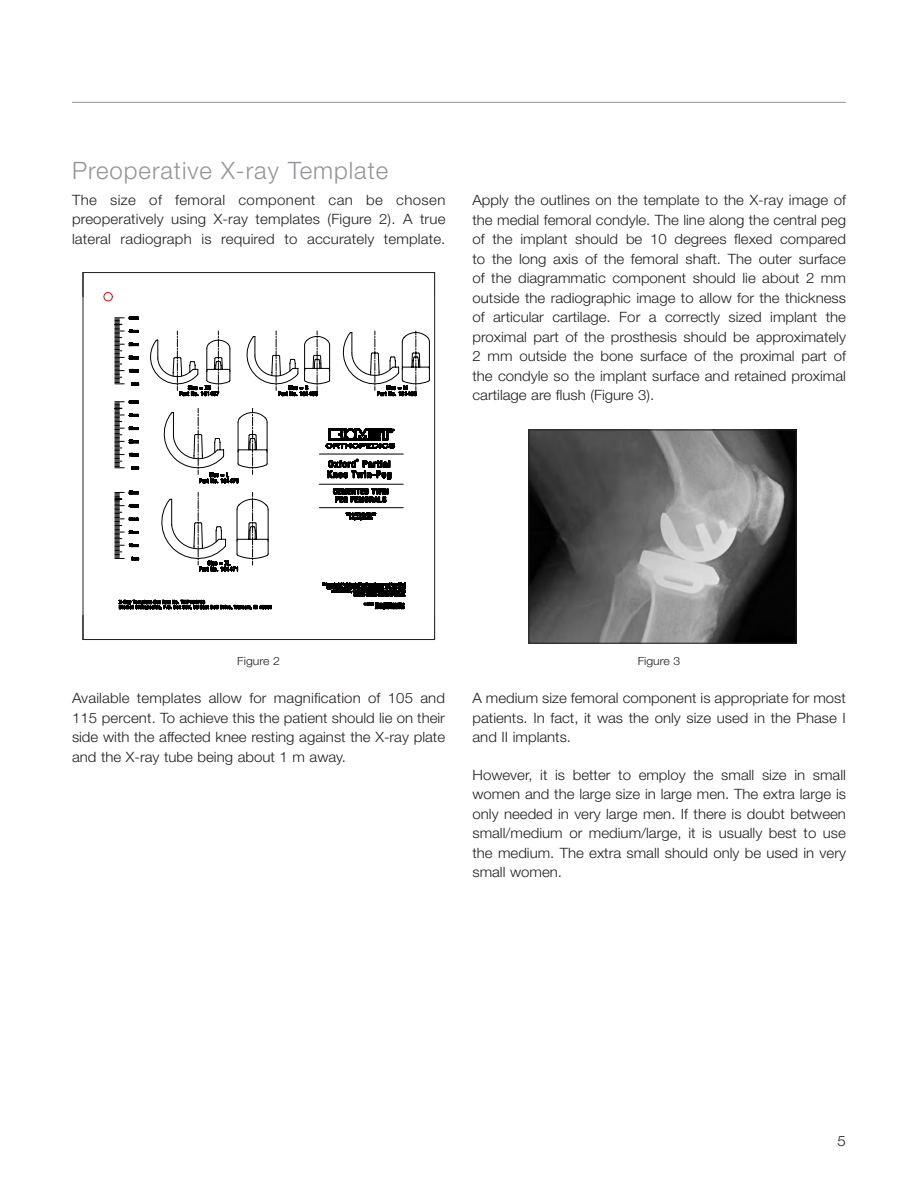
<style>
.page{position:relative;width:918px;height:1188px;background:#fff}
.page>*{position:absolute;margin:0;border:0;box-sizing:border-box;transform-origin:0 0}
.Heading{font:300 24px "Helvetica Neue LT Std";letter-spacing:.04em;color:#939598}
.Basic{font:300 14.25px/19.5px "Helvetica Neue LT Std";color:#231f20;text-align:justify;scale:1.05 1}
.Fig__numbers{font:300 11.25px "Helvetica Neue LT Std";color:#231f20;scale:1.09 1}
</style>
<div class="page">
<svg style="left:103px;top:292px;width:327px;height:318px"></svg>
<div style="left:83px;top:272px;width:352px;height:368px;border:1px solid #231f20"></div>
<img style="left:531px;top:432px;width:264px;height:209px">
<div style="left:529px;top:430px;width:268px;height:213px;border:1px solid #231f20"></div>
<hr style="left:72px;top:102px;width:774px;height:1px;background:#939598">
<p class="Heading" style="left:72px;top:156px;width:318px">Preoperative X-ray Template</p>
<p class="Basic" style="left:72px;top:190px;width:357px">The size of femoral component can be chosen preoperatively using X-ray templates (Figure 2). A true lateral radiograph is required to accurately template.</p>
<p class="Basic" style="left:472px;top:190px;width:357px">Apply the outlines on the template to the X-ray image of the medial femoral condyle. The line along the central peg of the implant should be 10 degrees flexed compared to the long axis of the femoral shaft. The outer surface of the diagrammatic component should lie about 2 mm outside the radiographic image to allow for the thickness of articular cartilage. For a correctly sized implant the proximal part of the prosthesis should be approximately 2 mm outside the bone surface of the proximal part of the condyle so the implant surface and retained proximal cartilage are flush (Figure 3).</p>
<p class="Fig__numbers" style="left:237px;top:654px;width:41px">Figure 2</p>
<p class="Basic" style="left:72px;top:688px;width:357px">Available templates allow for magnification of 105 and 115 percent. To achieve this the patient should lie on their side with the affected knee resting against the X-ray plate and the X-ray tube being about 1 m away.</p>
<p class="Fig__numbers" style="left:638px;top:654px;width:41px">Figure 3</p>
<p class="Basic" style="left:472px;top:688px;width:357px">A medium size femoral component is appropriate for most patients. In fact, it was the only size used in the Phase I and II implants.</p>
<p class="Basic" style="left:472px;top:765px;width:357px">However, it is better to employ the small size in small women and the large size in large men. The extra large is only needed in very large men. If there is doubt between small/medium or medium/large, it is usually best to use the medium. The extra small should only be used in very small women.</p>
<p class="Basic" style="left:838px;top:1131px;width:9px">5</p>
</div>
